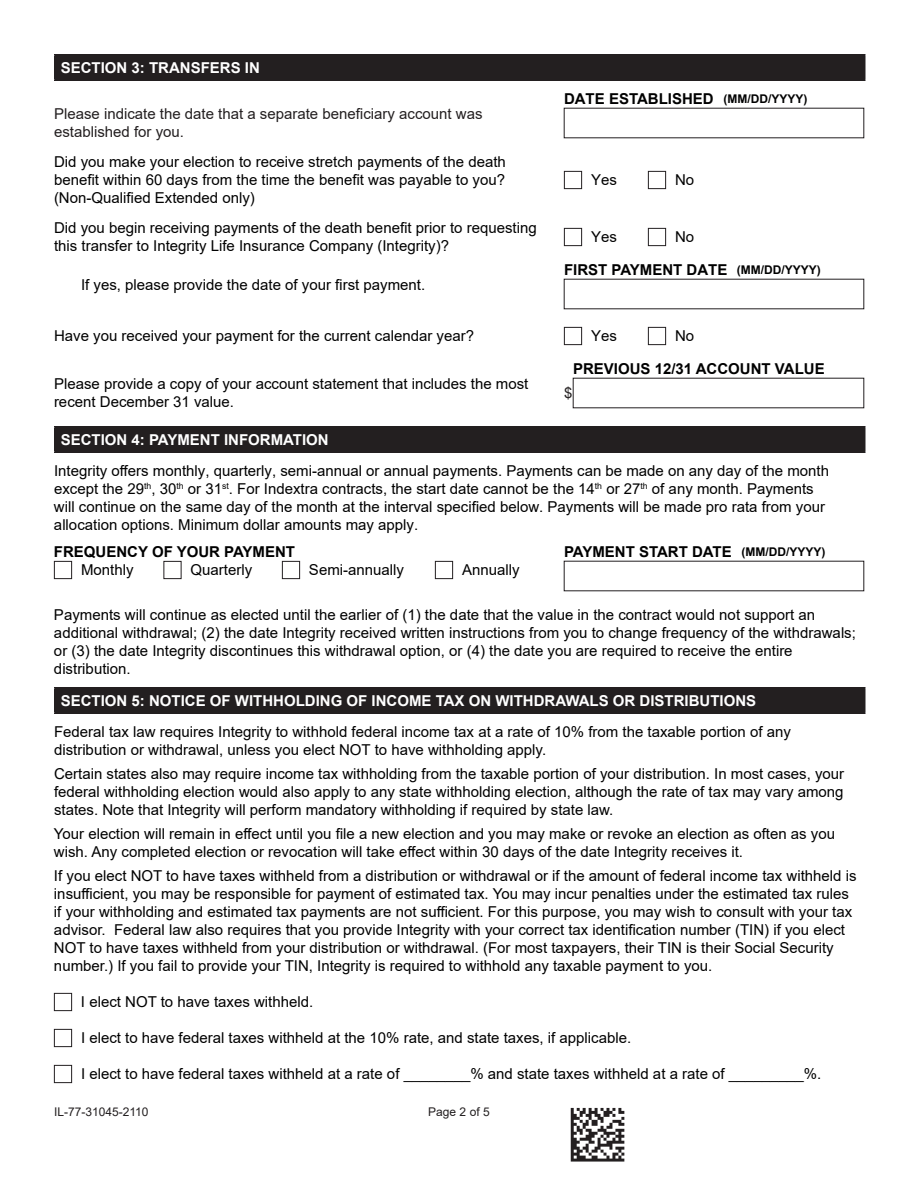
<style>
.page{position:relative;width:918px;height:1188px;background:#fff}
.page>*{position:absolute;margin:0;border:0;box-sizing:border-box;transform-origin:0 0}
.t1{font:15px/18px "Arial";color:#000}
.t2{font:700 15px "Arial";color:#fff}
.t3{font:700 15px "Arial";color:#000}
.t4{font:15px/18px "Arial";color:#231f20}
.t5{font:12px "Arial";color:#231f20}
.t6{font:700 12px "Arial";color:#000}
.s1{font-size:12px}
</style>
<div class="page">
<div style="left:55px;top:427px;width:810px;height:25px;background:#231f20"></div>
<hr style="left:54px;top:426px;width:812px;height:2px;background:#231f20">
<hr style="left:54px;top:428px;width:2px;height:24px;background:#231f20">
<hr style="left:864px;top:428px;width:2px;height:24px;background:#231f20">
<hr style="left:54px;top:452px;width:812px;height:1px;background:#231f20">
<div style="left:282px;top:561px;width:18px;height:18px;border:1px solid #231f20"></div>
<div style="left:54px;top:561px;width:18px;height:18px;border:1px solid #231f20"></div>
<div style="left:164px;top:561px;width:18px;height:18px;border:1px solid #231f20"></div>
<div style="left:435px;top:561px;width:18px;height:18px;border:1px solid #231f20"></div>
<div style="left:55px;top:688px;width:810px;height:25px;background:#231f20"></div>
<hr style="left:54px;top:687px;width:812px;height:1px;background:#231f20">
<hr style="left:54px;top:688px;width:2px;height:24px;background:#231f20">
<hr style="left:864px;top:688px;width:2px;height:24px;background:#231f20">
<hr style="left:54px;top:712px;width:812px;height:2px;background:#231f20">
<div style="left:54px;top:993px;width:18px;height:18px;border:1px solid #231f20"></div>
<div style="left:54px;top:1029px;width:18px;height:18px;border:1px solid #231f20"></div>
<div style="left:54px;top:1065px;width:18px;height:18px;border:1px solid #231f20"></div>
<div style="left:55px;top:55px;width:810px;height:25px;background:#231f20"></div>
<hr style="left:54px;top:54px;width:812px;height:2px;background:#231f20">
<hr style="left:54px;top:56px;width:2px;height:24px;background:#231f20">
<hr style="left:864px;top:56px;width:2px;height:24px;background:#231f20">
<hr style="left:54px;top:80px;width:812px;height:1px;background:#231f20">
<div style="left:564px;top:171px;width:18px;height:18px;border:1px solid #231f20"></div>
<div style="left:564px;top:228px;width:18px;height:18px;border:1px solid #231f20"></div>
<div style="left:564px;top:327px;width:18px;height:18px;border:1px solid #231f20"></div>
<div style="left:648px;top:171px;width:18px;height:18px;border:1px solid #231f20"></div>
<div style="left:648px;top:228px;width:18px;height:18px;border:1px solid #231f20"></div>
<div style="left:648px;top:327px;width:18px;height:18px;border:1px solid #231f20"></div>
<svg style="left:571px;top:1108px;width:53px;height:54px"></svg>
<p class="t2" style="left:61px;top:57px;width:201px">SECTION 3: TRANSFERS IN</p>
<p class="t4" style="left:54px;top:105px;width:430px">Please indicate the date that a separate beneficiary account was established for you.</p>
<p class="t1" style="left:54px;top:153px;width:453px;text-align:justify">Did you make your election to receive stretch payments of the death benefit within 60 days from the time the benefit was payable to you? (Non-Qualified Extended only)</p>
<p class="t1" style="left:54px;top:219px;width:484px">Did you begin receiving payments of the death benefit prior to requesting this transfer to Integrity Life Insurance Company (Integrity)?</p>
<p class="t1" style="left:81px;top:276px;width:346px">If yes, please provide the date of your first payment.</p>
<p class="t1" style="left:54px;top:327px;width:422px">Have you received your payment for the current calendar year?</p>
<p class="t1" style="left:54px;top:375px;width:476px">Please provide a copy of your account statement that includes the most recent December 31 value.</p>
<p class="t3" style="left:564px;top:88px;width:245px">DATE ESTABLISHED <span class="s1">(MM/DD/YYYY)</span></p>
<p class="t1" style="left:591px;top:171px;width:27px">Yes</p>
<p class="t1" style="left:675px;top:171px;width:21px">No</p>
<p class="t1" style="left:591px;top:228px;width:27px">Yes</p>
<p class="t1" style="left:675px;top:228px;width:21px">No</p>
<p class="t3" style="left:564px;top:259px;width:165px">FIRST PAYMENT DATE</p>
<p class="t6" style="left:737px;top:262px;width:85px">(MM/DD/YYYY)</p>
<p class="t1" style="left:591px;top:327px;width:27px">Yes</p>
<p class="t1" style="left:675px;top:327px;width:21px">No</p>
<p class="t3" style="left:573px;top:358px;width:253px">PREVIOUS 12/31 ACCOUNT VALUE</p>
<p class="t4" style="left:564px;top:384px;width:10px">$</p>
<p class="t2" style="left:61px;top:429px;width:270px">SECTION 4: PAYMENT INFORMATION</p>
<p class="t1" style="left:54px;top:462px;width:777px">Integrity offers monthly, quarterly, semi-annual or annual payments. Payments can be made on any day of the month except the 29<sup>th</sup>, 30<sup>th</sup> or 31<sup>st</sup>. For Indextra contracts, the start date cannot be the 14<sup>th</sup> or 27<sup>th</sup> of any month. Payments will continue on the same day of the month at the interval specified below. Payments will be made pro rata from your allocation options. Minimum dollar amounts may apply.</p>
<p class="t3" style="left:54px;top:541px;width:243px">FREQUENCY OF YOUR PAYMENT</p>
<p class="t1" style="left:81px;top:561px;width:54px">Monthly</p>
<p class="t1" style="left:190px;top:561px;width:63px">Quarterly</p>
<p class="t1" style="left:309px;top:561px;width:97px">Semi-annually</p>
<p class="t1" style="left:462px;top:561px;width:59px">Annually</p>
<p class="t3" style="left:564px;top:541px;width:169px">PAYMENT START DATE</p>
<p class="t6" style="left:741px;top:544px;width:85px">(MM/DD/YYYY)</p>
<p class="t1" style="left:54px;top:606px;width:804px">Payments will continue as elected until the earlier of (1) the date that the value in the contract would not support an additional withdrawal; (2) the date Integrity received written instructions from you to change frequency of the withdrawals; or (3) the date Integrity discontinues this withdrawal option, or (4) the date you are required to receive the entire distribution.</p>
<p class="t2" style="left:61px;top:690px;width:697px">SECTION 5: NOTICE OF WITHHOLDING OF INCOME TAX ON WITHDRAWALS OR DISTRIBUTIONS</p>
<p class="t1" style="left:54px;top:723px;width:739px">Federal tax law requires Integrity to withhold federal income tax at a rate of 10% from the taxable portion of any distribution or withdrawal, unless you elect NOT to have withholding apply.</p>
<p class="t1" style="left:54px;top:765px;width:792px;text-align:justify">Certain states also may require income tax withholding from the taxable portion of your distribution. In most cases, your federal withholding election would also apply to any state withholding election, although the rate of tax may vary among states. Note that Integrity will perform mandatory withholding if required by state law.</p>
<p class="t1" style="left:54px;top:825px;width:783px">Your election will remain in effect until you file a new election and you may make or revoke an election as often as you wish. Any completed election or revocation will take effect within 30 days of the date Integrity receives it.</p>
<p class="t1" style="left:54px;top:867px;width:804px">If you elect NOT to have taxes withheld from a distribution or withdrawal or if the amount of federal income tax withheld is insufficient, you may be responsible for payment of estimated tax. You may incur penalties under the estimated tax rules if your withholding and estimated tax payments are not sufficient. For this purpose, you may wish to consult with your tax advisor. Federal law also requires that you provide Integrity with your correct tax identification number (TIN) if you elect NOT to have taxes withheld from your distribution or withdrawal. (For most taxpayers, their TIN is their Social Security number.) If you fail to provide your TIN, Integrity is required to withhold any taxable payment to you.</p>
<p class="t1" style="left:81px;top:993px;width:234px">I elect NOT to have taxes withheld.</p>
<p class="t1" style="left:81px;top:1029px;width:552px">I elect to have federal taxes withheld at the 10% rate, and state taxes, if applicable.</p>
<p class="t1" style="left:81px;top:1065px;width:742px">I elect to have federal taxes withheld at a rate of ________% and state taxes withheld at a rate of _________%.</p>
<p class="t5" style="left:54px;top:1104px;width:96px">IL-77-31045-2110</p>
<p class="t5" style="left:428px;top:1104px;width:63px">Page 2 of 5</p>
</div>
